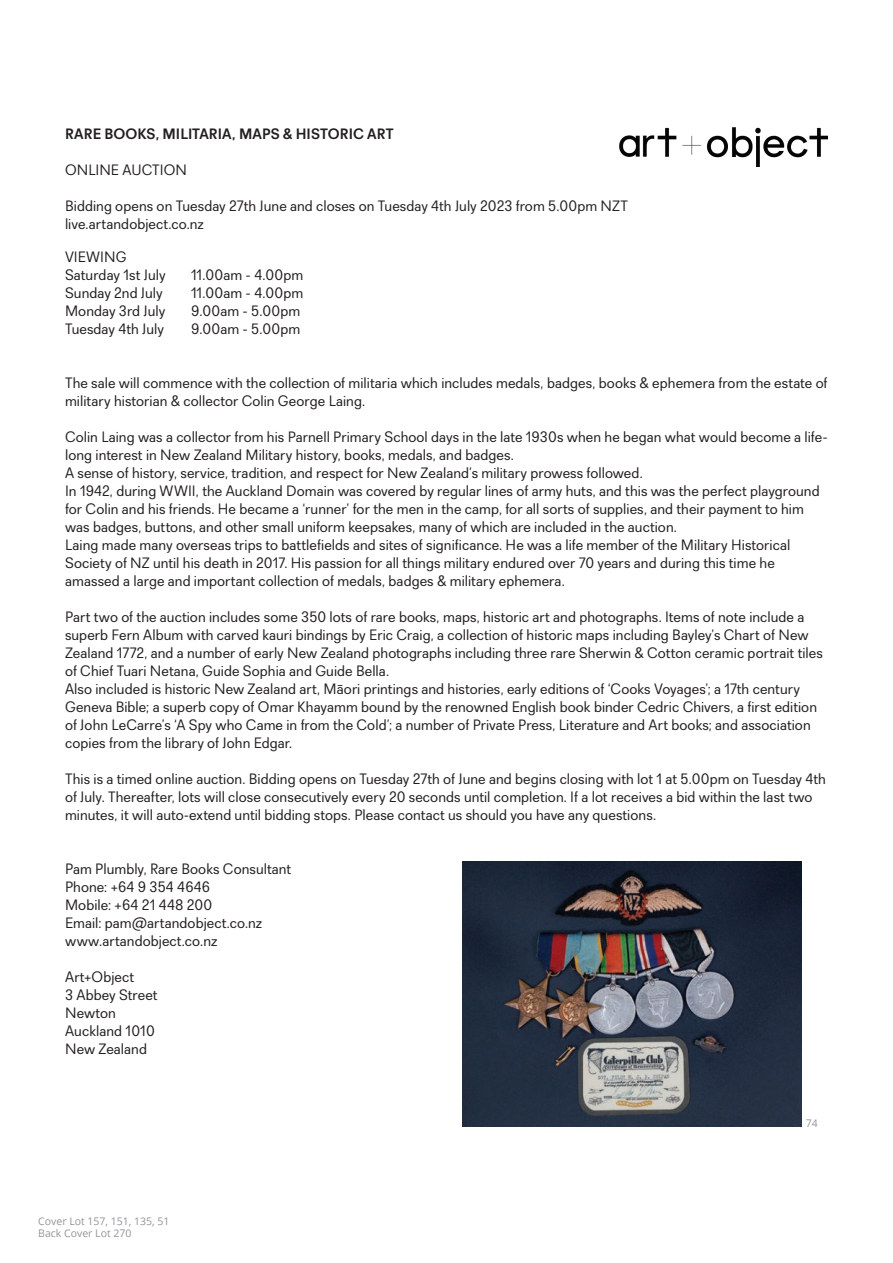
<style>
.page{position:relative;width:893px;height:1263px;background:#fff}
.page>*{position:absolute;margin:0;border:0;box-sizing:border-box;transform-origin:0 0}
.t1{font:15px/18px "Recta";letter-spacing:.005em;color:#231f20}
.t2{font:700 15px "Recta";letter-spacing:.005em;color:#231f20}
.t3{font:10.5px/12.6px "Open Sans";color:#939598}
</style>
<div class="page">
<img style="left:620px;top:127px;width:208px;height:40px">
<img style="left:462px;top:861px;width:340px;height:266px">
<p class="t2" style="left:65px;top:124px;width:330px">RARE BOOKS, MILITARIA, MAPS &amp; HISTORIC ART</p>
<p class="t1" style="left:65px;top:160px;width:123px">ONLINE AUCTION</p>
<p class="t1" style="left:65px;top:196px;width:564px">Bidding opens on Tuesday 27th June and closes on Tuesday 4th July 2023 from 5.00pm NZT live.artandobject.co.nz</p>
<p class="t1" style="left:65px;top:248px;width:102px">VIEWING<br>Saturday 1st July</p>
<p class="t1" style="left:191px;top:266px;width:114px">11.00am - 4.00pm</p>
<p class="t1" style="left:65px;top:284px;width:99px">Sunday 2nd July</p>
<p class="t1" style="left:191px;top:284px;width:114px">11.00am - 4.00pm</p>
<p class="t1" style="left:65px;top:302px;width:102px">Monday 3rd July</p>
<p class="t1" style="left:191px;top:302px;width:111px">9.00am - 5.00pm</p>
<p class="t1" style="left:65px;top:320px;width:100px">Tuesday 4th July</p>
<p class="t1" style="left:191px;top:320px;width:111px">9.00am - 5.00pm</p>
<p class="t1" style="left:65px;top:374px;width:764px">The sale will commence with the collection of militaria which includes medals, badges, books &amp; ephemera from the estate of military historian &amp; collector Colin George Laing.</p>
<p class="t1" style="left:65px;top:428px;width:764px">Colin Laing was a collector from his Parnell Primary School days in the late 1930s when he began what would become a life&shy;long interest in New Zealand Military history, books, medals, and badges.<br>A sense of history, service, tradition, and respect for New Zealand’s military prowess followed.<br>In 1942, during WWII, the Auckland Domain was covered by regular lines of army huts, and this was the perfect playground for Colin and his friends. He became a ‘runner’ for the men in the camp, for all sorts of supplies, and their payment to him was badges, buttons, and other small uniform keepsakes, many of which are included in the auction.<br>Laing made many overseas trips to battlefields and sites of significance. He was a life member of the Military Historical Society of NZ until his death in 2017. His passion for all things military endured over 70 years and during this time he amassed a large and important collection of medals, badges &amp; military ephemera.</p>
<p class="t1" style="left:65px;top:608px;width:759px">Part two of the auction includes some 350 lots of rare books, maps, historic art and photographs. Items of note include a superb Fern Album with carved kauri bindings by Eric Craig, a collection of historic maps including Bayley’s Chart of New Zealand 1772, and a number of early New Zealand photographs including three rare Sherwin &amp; Cotton ceramic portrait tiles of Chief Tuari Netana, Guide Sophia and Guide Bella.<br>Also included is historic New Zealand art, Māori printings and histories, early editions of ‘Cooks Voyages’; a 17th century Geneva Bible; a superb copy of Omar Khayamm bound by the renowned English book binder Cedric Chivers, a first edition of John LeCarre’s ‘A Spy who Came in from the Cold’; a number of Private Press, Literature and Art books; and association copies from the library of John Edgar.</p>
<p class="t1" style="left:65px;top:770px;width:762px">This is a timed online auction. Bidding opens on Tuesday 27th of June and begins closing with lot 1 at 5.00pm on Tuesday 4th of July. Thereafter, lots will close consecutively every 20 seconds until completion. If a lot receives a bid within the last two minutes, it will auto-extend until bidding stops. Please contact us should you have any questions.</p>
<p class="t1" style="left:65px;top:860px;width:228px">Pam Plumbly, Rare Books Consultant<br>Phone: +64 9 354 4646<br>Mobile: +64 21 448 200<br>Email: pam@artandobject.co.nz www.artandobject.co.nz</p>
<p class="t1" style="left:65px;top:968px;width:94px">Art+Object<br>3 Abbey Street<br>Newton<br>Auckland 1010<br>New Zealand</p>
<p class="t3" style="left:38px;top:1214px;width:133px">Cover Lot 157, 151, 135, 51<br>Back Cover Lot 270</p>
<p class="t3" style="left:806px;top:1116px;width:14px">74</p>
</div>
